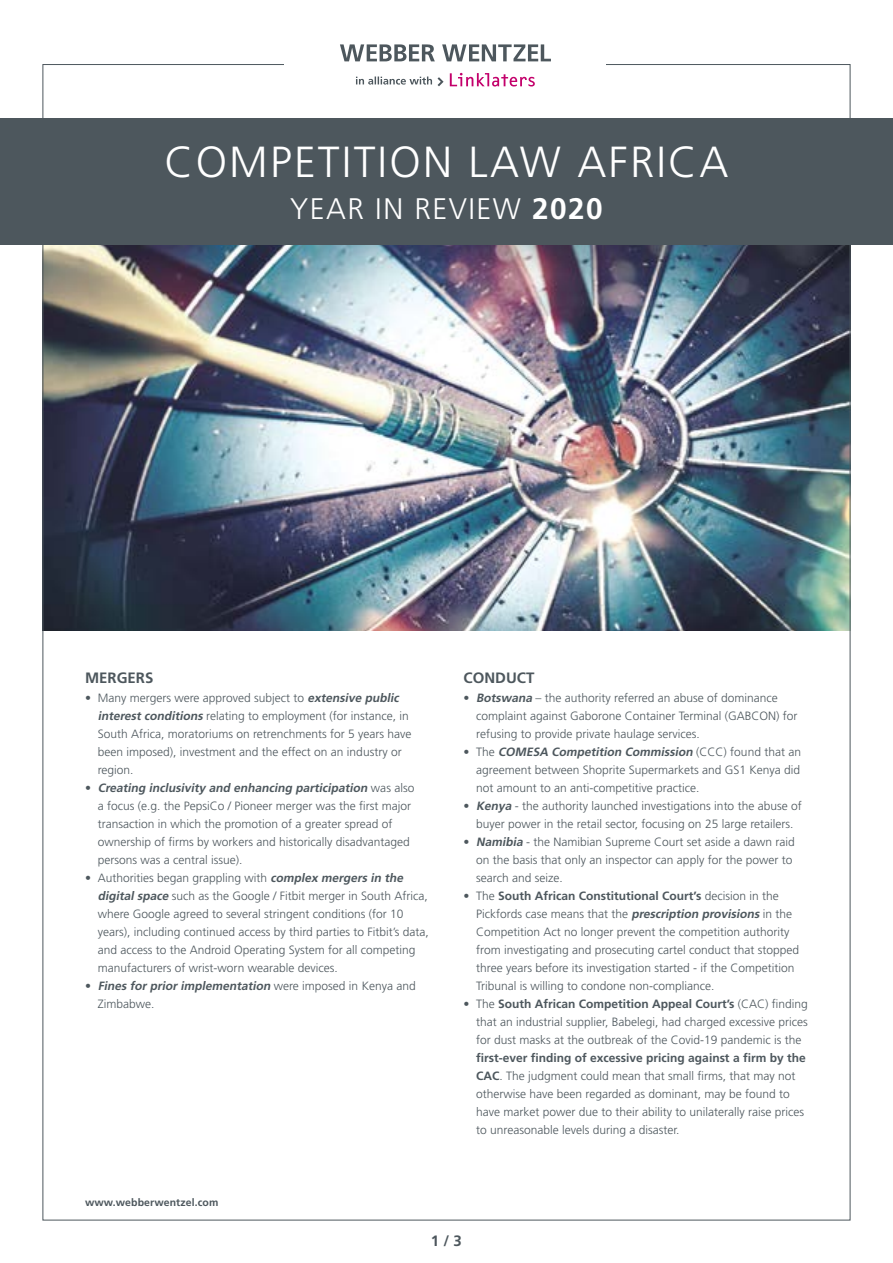
<style>
.page{position:relative;width:893px;height:1263px;background:#fff}
.page>*{position:absolute;margin:0;border:0;box-sizing:border-box;transform-origin:0 0}
.t1{font:300 43.5px "Frutiger LT Std";letter-spacing:.05em;color:#fff}
.t2{font:300 29.7px "Frutiger LT Std";letter-spacing:.05em;color:#fff}
.t3{font:700 15px "Frutiger LT Std";color:#4d575d}
.t4{font:300 12px/18px "Frutiger LT Std";color:#4d575d}
.t5{font:700 10.5px "Frutiger LT Std";letter-spacing:.01em;color:#4d575d}
.s1{font-weight:700}
.s2{font-weight:700;font-style:italic}
</style>
<div class="page">
<img style="left:45px;top:245px;width:803px;height:386px">
<svg style="left:340px;top:44px;width:211px;height:17px"></svg>
<svg style="left:450px;top:73px;width:85px;height:14px"></svg>
<svg style="left:356px;top:77px;width:88px;height:9px"></svg>
<div style="left:0;top:119px;width:893px;height:126px;background:#4d575d"></div>
<h1 class="t1" style="left:164px;top:138px;width:565px">COMPETITION LAW AFRICA</h1>
<h2 class="t2" style="left:290px;top:192px;width:314px">YEAR IN REVIEW <span class="s1">2020</span></h2>
<p class="t3" style="left:85px;top:668px;width:70px">MERGERS</p>
<p class="t4" style="left:98px;top:689px;width:315px;text-indent:-13px">• Many mergers were approved subject to <span class="s2">extensive public interest conditions</span> relating to employment (for instance, in South Africa, moratoriums on retrenchments for 5 years have been imposed), investment and the effect on an industry or region.</p>
<p class="t4" style="left:98px;top:779px;width:318px;text-indent:-13px">• <span class="s2">Creating inclusivity and enhancing participation</span> w a s a l s o a focus (e.g. the PepsiCo / Pioneer merger was the first major transaction in which the promotion of a greater spread of ownership of firms by workers and historically disadvantaged persons was a central issue).</p>
<p class="t4" style="left:98px;top:869px;width:333px;text-indent:-13px">• Authorities began grappling with <span class="s2">complex mergers in the digital space</span> such as the Google / Fitbit merger in South Africa, where Google agreed to several stringent conditions (for 10 years), including continued access by third parties to Fitbit’s data, and access to the Android Operating System for all competing manufacturers of wrist-worn wearable devices.</p>
<p class="t4" style="left:98px;top:977px;width:319px;text-indent:-13px">• <span class="s2">Fines for prior implementation</span> w e re i m p o s e d i n K e n y a a n d<br>Zimbabwe.</p>
<p class="t5" style="left:85px;top:1196px;width:135px">www.webberwentzel.com</p>
<p class="t3" style="left:463px;top:668px;width:72px">CONDUCT</p>
<p class="t4" style="left:476px;top:689px;width:323px;text-indent:-13px">• <span class="s2">Botswana</span> – the authority referred an abuse of dominance complaint against Gaborone Container Terminal (GABCON) for refusing to provide private haulage services.</p>
<p class="t4" style="left:476px;top:743px;width:326px;text-align:justify;text-indent:-13px">• T h e <span class="s2">COMESA Competition Commission</span> ( C C C ) f o u n d t h a t a n agreement between Shoprite Supermarkets and GS1 Kenya did not amount to an anti-competitive practice.</p>
<p class="t4" style="left:463px;top:797px;width:340px;text-align:center">• <span class="s2">Kenya</span> - the authority launched investigations into the abuse of buyer power in the retail sector, focusing on 25 large retailers.</p>
<p class="t4" style="left:476px;top:833px;width:320px;text-indent:-13px">• <span class="s2">Namibia</span> - the Namibian Supreme Court set aside a dawn raid on the basis that only an inspector can apply for the power to search and seize.</p>
<p class="t4" style="left:476px;top:887px;width:324px;text-indent:-13px">• The <span class="s1">South African Constitutional Court’s</span> decision in the Pickfords case means that the <span class="s2">prescription provisions</span> in the Competition Act no longer prevent the competition authority from investigating and prosecuting cartel conduct that stopped three years before its investigation started - if the Competition Tribunal is willing to condone non-compliance.</p>
<p class="t4" style="left:476px;top:995px;width:333px;text-align:justify;text-indent:-13px">• The <span class="s1">South African Competition Appeal Court’s</span> (CAC) finding that an industrial supplier, Babelegi, had charged excessive prices for dust masks at the outbreak of the Covid-19 pandemic is the</p>
<p class="t4" style="left:476px;top:1049px;width:331px"><span class="s1">first-ever finding of excessive pricing against a firm by the CAC</span>. The judgment could mean that small firms, that may not otherwise have been regarded as dominant, may be found to have market power due to their ability to unilaterally raise prices to unreasonable levels during a disaster.</p>
<p class="t3" style="left:431px;top:1232px;width:32px">1 / 3</p>
</div>
